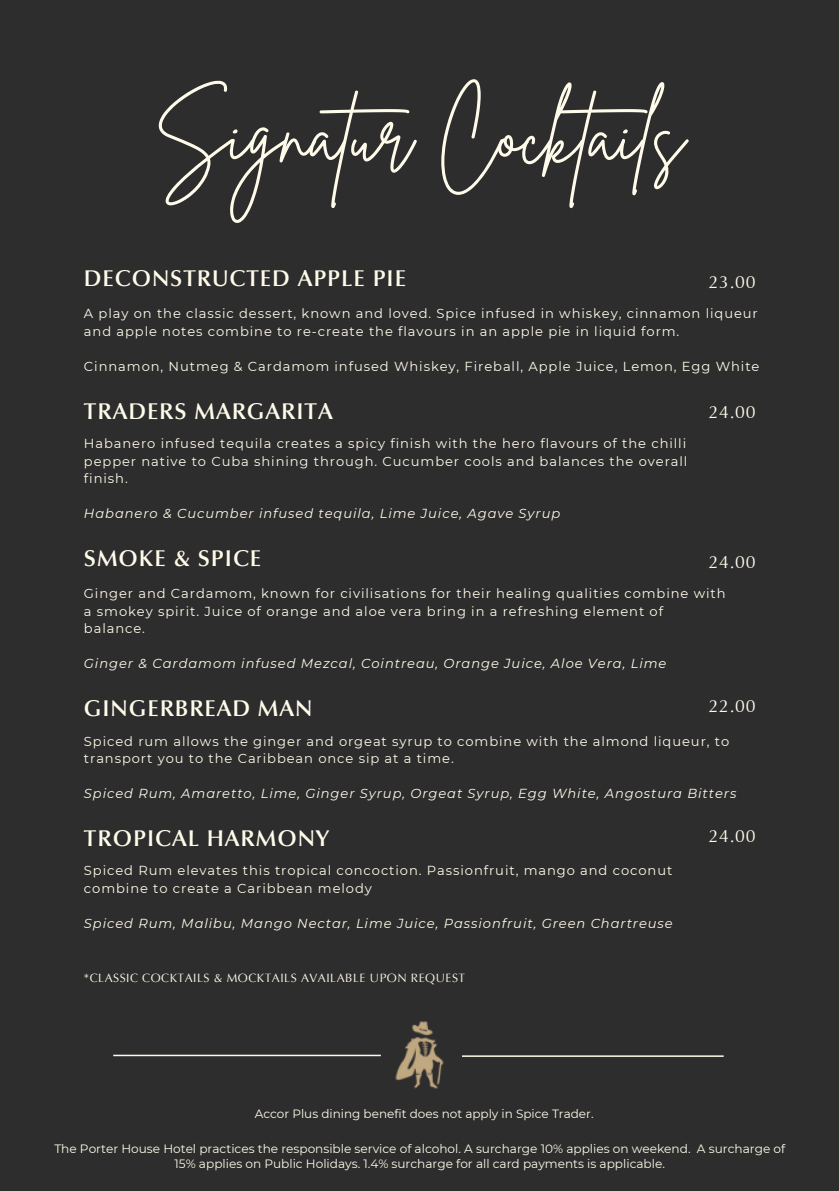
<style>
.page{position:relative;width:839px;height:1191px;background:#fff}
.page>*{position:absolute;margin:0;border:0;box-sizing:border-box;transform-origin:0 0}
.t1{font:80px "Brittany Signature";color:#fffbea}
.t2{font:600 22.8px "Optima LT Pro";letter-spacing:.04em;color:#fffbea}
.t3{font:17.6px "Optima LT Pro";letter-spacing:.04em;color:#fffbea}
.t4{font:13px/17.4px "Montserrat";letter-spacing:.07em;color:#fffbea}
.t5{font:italic 13px "Montserrat";letter-spacing:.07em;color:#fffbea}
.t6{font:12px/15.2px "Montserrat";color:#fffbea;text-align:center}
.t7{font:12px "Optima LT Pro";letter-spacing:.04em;color:#fffbea}
</style>
<div class="page">
<div style="left:0;top:0;width:838px;height:1191px;background:#2e2d2d"></div>
<hr style="left:113px;top:1055px;width:268px;height:1px;background:#fffbea">
<hr style="left:462px;top:1055px;width:261px;height:2px;background:#fffbea">
<img style="left:395px;top:1021px;width:49px;height:68px">
<p class="t1" style="left:155px;top:82px;width:531px">Signatur Cocktails</p>
<p class="t2" style="left:84px;top:269px;width:323px">DECONSTRUCTED APPLE PIE</p>
<p class="t4" style="left:84px;top:305px;width:675px">A play on the classic dessert, known and loved. Spice infused in whiskey, cinnamon liqueur and apple notes combine to re-create the flavours in an apple pie in liquid form.</p>
<p class="t4" style="left:84px;top:357px;width:677px">Cinnamon, Nutmeg &amp; Cardamom infused Whiskey, Fireball, Apple Juice, Lemon, Egg White</p>
<p class="t2" style="left:84px;top:402px;width:250px">TRADERS MARGARITA</p>
<p class="t4" style="left:84px;top:435px;width:605px;text-align:justify">Habanero infused tequila creates a spicy finish with the hero flavours of the chilli pepper native to Cuba shining through. Cucumber cools and balances the overall finish.</p>
<p class="t5" style="left:84px;top:506px;width:478px">Habanero &amp; Cucumber infused tequila, Lime Juice, Agave Syrup</p>
<p class="t2" style="left:84px;top:550px;width:179px">SMOKE &amp; SPICE</p>
<p class="t3" style="left:708px;top:275px;width:48px">23.00</p>
<p class="t3" style="left:708px;top:405px;width:48px">24.00</p>
<p class="t3" style="left:708px;top:555px;width:48px">24.00</p>
<p class="t4" style="left:84px;top:585px;width:643px">Ginger and Cardamom, known for civilisations for their healing qualities combine with a smokey spirit. Juice of orange and aloe vera bring in a refreshing element of balance.</p>
<p class="t5" style="left:84px;top:655px;width:584px">Ginger &amp; Cardamom infused Mezcal, Cointreau, Orange Juice, Aloe Vera, Lime</p>
<p class="t2" style="left:84px;top:699px;width:230px">GINGERBREAD MAN</p>
<p class="t4" style="left:84px;top:732px;width:646px">Spiced rum allows the ginger and orgeat syrup to combine with the almond liqueur, to transport you to the Caribbean once sip at a time.</p>
<p class="t5" style="left:84px;top:785px;width:654px">Spiced Rum, Amaretto, Lime, Ginger Syrup, Orgeat Syrup, Egg White, Angostura Bitters</p>
<p class="t2" style="left:84px;top:829px;width:247px">TROPICAL HARMONY</p>
<p class="t3" style="left:708px;top:829px;width:48px">24.00</p>
<p class="t4" style="left:84px;top:862px;width:590px">Spiced Rum elevates this tropical concoction. Passionfruit, mango and coconut combine to create a Caribbean melody</p>
<p class="t5" style="left:84px;top:915px;width:590px">Spiced Rum, Malibu, Mango Nectar, Lime Juice, Passionfruit, Green Chartreuse</p>
<p class="t3" style="left:708px;top:700px;width:48px">22.00</p>
<p class="t7" style="left:84px;top:973px;width:383px">*CLASSIC COCKTAILS &amp; MOCKTAILS AVAILABLE UPON REQUEST</p>
<p class="t6" style="left:255px;top:1106px;width:340px">Accor Plus dining benefit does not apply in Spice Trader.</p>
<p class="t6" style="left:54px;top:1141px;width:732px">The Porter House Hotel practices the responsible service of alcohol. A surcharge 10% applies on weekend. A surcharge of<br>15% applies on Public Holidays. 1.4% surcharge for all card payments is applicable.</p>
</div>
